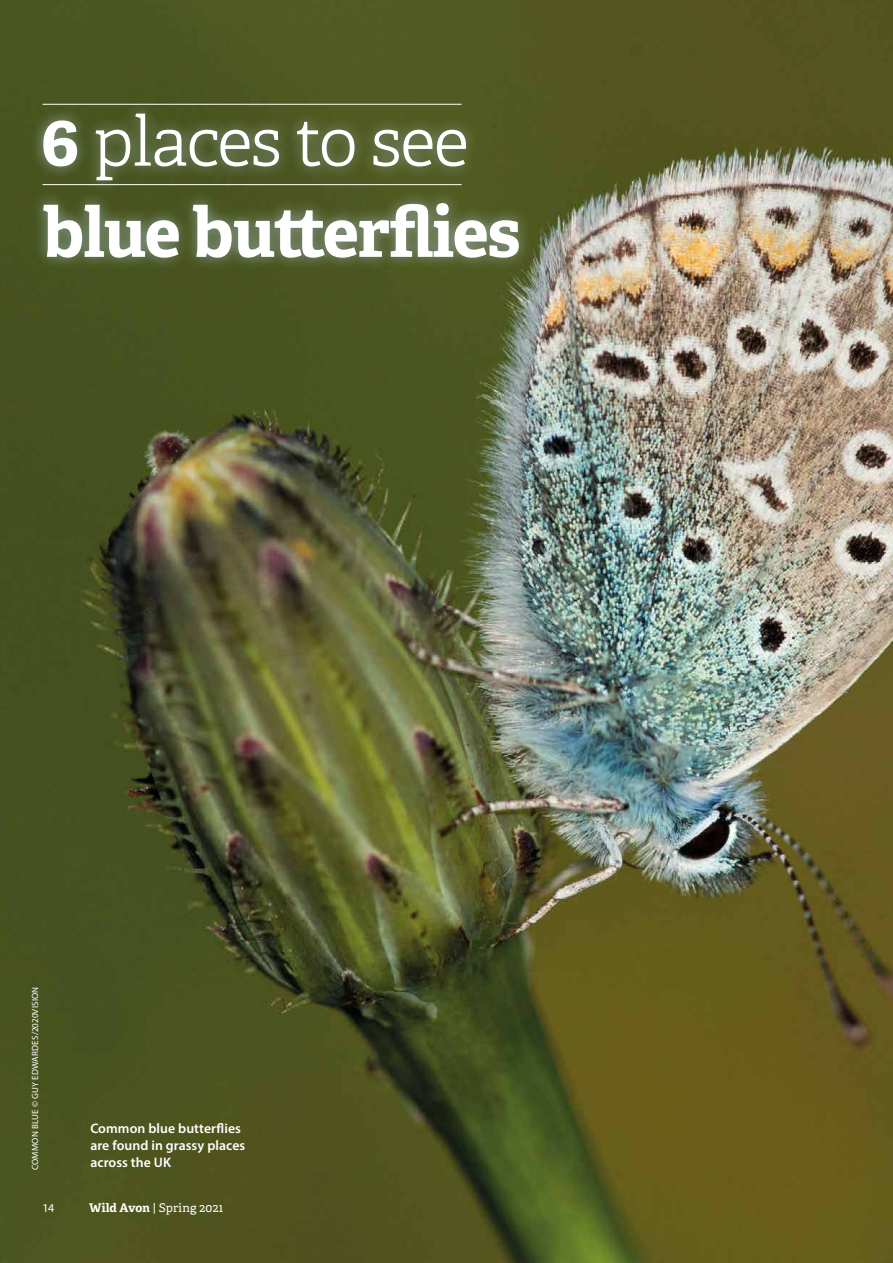
<style>
.page{position:relative;width:893px;height:1263px;background:#fff}
.page>*{position:absolute;margin:0;border:0;box-sizing:border-box;transform-origin:0 0}
.t1{font:700 69px "Adelle";letter-spacing:-.02em;color:#fff}
.t2{font:69px "Adelle PE Lt";letter-spacing:-.02em;color:#fff}
.t3{font:600 13.8px/17.2px "Myriad Pro";letter-spacing:.005em;color:#fff}
.t4{font:12px "Adelle";letter-spacing:.025em;color:#fff}
.t5{font:12px "Myriad Pro";color:#fff}
.t6{font:9px "Myriad Pro";letter-spacing:.025em;color:#fff}
.s1{font-family:"Adelle";font-weight:700}
.s2{font-weight:700}
</style>
<div class="page">
<img style="left:0;top:0;width:893px;height:1263px">
<div style="left:30px;top:189px;width:502px;height:83px;background:#9fb8ba;opacity:.75"></div>
<div style="left:29px;top:100px;width:451px;height:94px;background:#9fb8ba;opacity:.75"></div>
<hr style="left:43px;top:104px;width:419px;height:1px;background:#fff">
<hr style="left:43px;top:184px;width:419px;height:1px;background:#fff">
<h1 class="t2" style="left:40px;top:92px;width:430px"><span class="s1">6</span> places to see</h1>
<h1 class="t1" style="left:43px;top:182px;width:480px">blue butterflies</h1>
<p class="t6" style="left:30px;top:1170px;width:185px;rotate:-90deg">COMMON BLUE © GUY EDWARDES/2020VISION</p>
<p class="t3" style="left:90px;top:1119px;width:156px">Common blue butterflies are found in grassy places across the UK</p>
<p class="t5" style="left:43px;top:1201px;width:13px">14</p>
<p class="t4" style="left:89px;top:1199px;width:136px"><span class="s2">Wild Avon</span> | Spring 2021</p>
</div>
